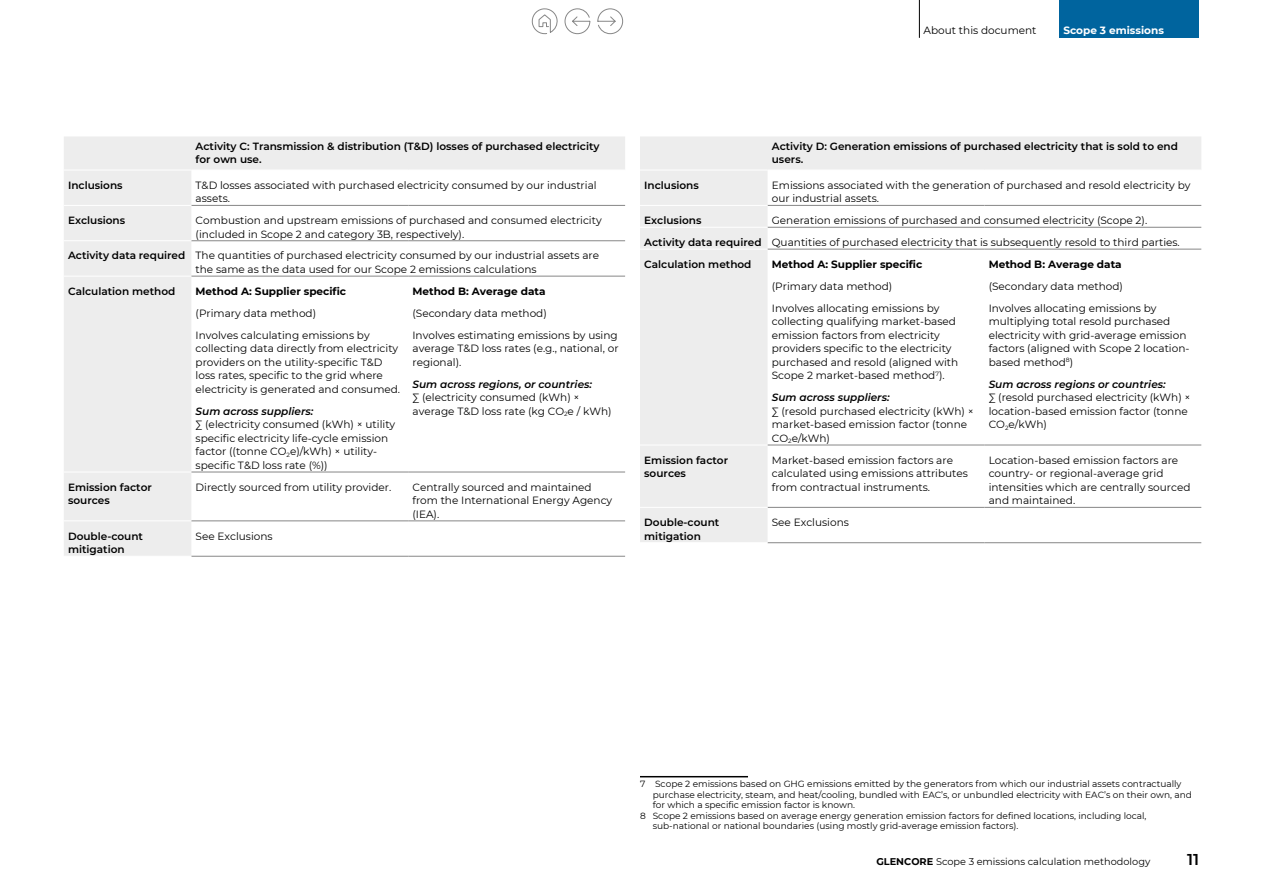
<style>
.page{position:relative;width:1263px;height:893px;background:#fff}
.page>*{position:absolute;margin:0;border:0;box-sizing:border-box;transform-origin:0 0}
.t1{font:600 15.75px "Montserrat";color:#000}
.t2{font:10.5px/13.5px "Montserrat";color:#000}
.t3{font:600 10.5px/13.5px "Montserrat";color:#000}
.t4{font:italic 600 10.5px "Montserrat";color:#000}
.t5{font:700 10.5px "Montserrat";color:#000}
.t6{font:700 10.5px "Montserrat";color:#fff}
.t7{font:9.75px "Montserrat";color:#000}
.t8{font:9px "Montserrat";color:#000}
.s1{font-weight:600}
.s2{font-weight:700}
</style>
<div class="page">
<div style="left:1059px;top:0;width:140px;height:38px;background:#00649e"></div>
<hr style="left:919px;top:0;width:1px;height:38px;background:#000">
<svg style="left:64px;top:137px;width:561px;height:419px"></svg>
<hr style="left:191px;top:472px;width:217px;height:1px;background:#878787">
<hr style="left:408px;top:472px;width:217px;height:1px;background:#878787">
<hr style="left:191px;top:521px;width:217px;height:1px;background:#878787">
<hr style="left:408px;top:521px;width:217px;height:1px;background:#878787">
<hr style="left:64px;top:170px;width:127px;height:1px;background:#fff">
<hr style="left:191px;top:170px;width:217px;height:1px;background:#fff">
<hr style="left:408px;top:170px;width:217px;height:1px;background:#fff">
<hr style="left:191px;top:205px;width:217px;height:1px;background:#878787">
<hr style="left:408px;top:205px;width:217px;height:1px;background:#878787">
<hr style="left:191px;top:240px;width:217px;height:1px;background:#878787">
<hr style="left:408px;top:240px;width:217px;height:1px;background:#878787">
<hr style="left:191px;top:276px;width:217px;height:1px;background:#878787">
<hr style="left:408px;top:276px;width:217px;height:1px;background:#878787">
<hr style="left:191px;top:556px;width:217px;height:1px;background:#878787">
<hr style="left:408px;top:556px;width:217px;height:1px;background:#878787">
<hr style="left:64px;top:205px;width:127px;height:1px;background:#fff">
<hr style="left:64px;top:240px;width:127px;height:1px;background:#fff">
<hr style="left:64px;top:276px;width:127px;height:1px;background:#fff">
<hr style="left:64px;top:472px;width:127px;height:1px;background:#fff">
<hr style="left:64px;top:521px;width:127px;height:1px;background:#fff">
<svg style="left:640px;top:137px;width:561px;height:405px"></svg>
<hr style="left:767px;top:445px;width:217px;height:1px;background:#878787">
<hr style="left:984px;top:445px;width:217px;height:1px;background:#878787">
<hr style="left:767px;top:507px;width:217px;height:1px;background:#878787">
<hr style="left:984px;top:507px;width:217px;height:1px;background:#878787">
<hr style="left:640px;top:170px;width:127px;height:1px;background:#fff">
<hr style="left:767px;top:170px;width:217px;height:1px;background:#fff">
<hr style="left:984px;top:170px;width:217px;height:1px;background:#fff">
<hr style="left:767px;top:205px;width:217px;height:1px;background:#878787">
<hr style="left:984px;top:205px;width:217px;height:1px;background:#878787">
<hr style="left:767px;top:227px;width:217px;height:1px;background:#878787">
<hr style="left:984px;top:227px;width:217px;height:1px;background:#878787">
<hr style="left:767px;top:249px;width:217px;height:1px;background:#878787">
<hr style="left:984px;top:249px;width:217px;height:1px;background:#878787">
<hr style="left:767px;top:542px;width:217px;height:1px;background:#878787">
<hr style="left:984px;top:542px;width:217px;height:1px;background:#878787">
<hr style="left:640px;top:205px;width:127px;height:1px;background:#fff">
<hr style="left:640px;top:227px;width:127px;height:1px;background:#fff">
<hr style="left:640px;top:249px;width:127px;height:1px;background:#fff">
<hr style="left:640px;top:445px;width:127px;height:1px;background:#fff">
<hr style="left:640px;top:507px;width:127px;height:1px;background:#fff">
<hr style="left:640px;top:776px;width:108px;height:1px;background:#000">
<svg style="left:531px;top:8px;width:59px;height:27px"></svg>
<svg style="left:597px;top:8px;width:26px;height:26px"></svg>
<p class="t2" style="left:924px;top:23px;width:114px">About this document</p>
<p class="t6" style="left:1063px;top:22px;width:102px">Scope 3 emissions</p>
<p class="t3" style="left:196px;top:139px;width:405px;line-height:12.8px">Activity C: Transmission &amp; distribution (T&amp;D) losses of purchased electricity for own use.</p>
<p class="t3" style="left:68px;top:178px;width:56px">Inclusions</p>
<p class="t2" style="left:196px;top:178px;width:403px">T&amp;D losses associated with purchased electricity consumed by our industrial assets.</p>
<p class="t3" style="left:68px;top:213px;width:59px">Exclusions</p>
<p class="t2" style="left:196px;top:213px;width:408px">Combustion and upstream emissions of purchased and consumed electricity (included in Scope 2 and category 3B, respectively).</p>
<p class="t2" style="left:196px;top:249px;width:405px;text-indent:-128px"><span class="s1">Activity data required</span> The quantities of purchased electricity consumed by our industrial assets are the same as the data used for our Scope 2 emissions calculations</p>
<p class="t3" style="left:68px;top:284px;width:109px">Calculation method</p>
<p class="t5" style="left:196px;top:283px;width:152px">Method A: Supplier specific</p>
<p class="t2" style="left:196px;top:302px;width:176px;line-height:22px">(Primary data method)<br>Involves calculating emissions by</p>
<p class="t2" style="left:196px;top:341px;width:206px">collecting data directly from electricity providers on the utility-specific T&amp;D loss rates, specific to the grid where electricity is generated and consumed.</p>
<p class="t4" style="left:196px;top:404px;width:119px">Sum across suppliers:</p>
<p class="t2" style="left:196px;top:417px;width:201px">∑ (electricity consumed (kWh) × utility specific electricity life-cycle emission factor ((tonne CO<sub>2</sub>e)/kWh) × utility&shy;specific T&amp;D loss rate (%))</p>
<p class="t5" style="left:412px;top:283px;width:135px">Method B: Average data</p>
<p class="t2" style="left:412px;top:302px;width:207px;line-height:22px">(Secondary data method)<br>Involves estimating emissions by using</p>
<p class="t2" style="left:412px;top:341px;width:208px">average T&amp;D loss rates (e.g., national, or regional).</p>
<p class="t4" style="left:412px;top:377px;width:181px">Sum across regions, or countries:</p>
<p class="t2" style="left:412px;top:390px;width:201px">∑ (electricity consumed (kWh) × average T&amp;D loss rate (kg CO<sub>2</sub>e / kWh)</p>
<p class="t3" style="left:68px;top:480px;width:85px">Emission factor sources</p>
<p class="t2" style="left:196px;top:480px;width:197px">Directly sourced from utility provider.</p>
<p class="t2" style="left:412px;top:480px;width:201px">Centrally sourced and maintained from the International Energy Agency (IEA).</p>
<p class="t3" style="left:68px;top:529px;width:77px">Double-count mitigation</p>
<p class="t2" style="left:196px;top:529px;width:79px">See Exclusions</p>
<p class="t3" style="left:772px;top:139px;width:408px;line-height:12.8px">Activity D: Generation emissions of purchased electricity that is sold to end users.</p>
<p class="t3" style="left:644px;top:178px;width:56px">Inclusions</p>
<p class="t2" style="left:772px;top:178px;width:420px">Emissions associated with the generation of purchased and resold electricity by our industrial assets.</p>
<p class="t3" style="left:644px;top:213px;width:59px">Exclusions</p>
<p class="t2" style="left:644px;top:209px;width:537px;line-height:21.9px;text-indent:128px">Generation emissions of purchased and consumed electricity (Scope 2).<br><span class="s1">Activity data required</span> Quantities of purchased electricity that is subsequently resold to third parties.<br><span class="s1">Calculation method</span></p>
<p class="t5" style="left:772px;top:256px;width:152px">Method A: Supplier specific</p>
<p class="t2" style="left:772px;top:275px;width:169px;line-height:22px">(Primary data method)<br>Involves allocating emissions by</p>
<p class="t2" style="left:772px;top:314px;width:188px">collecting qualifying market-based emission factors from electricity providers specific to the electricity purchased and resold (aligned with Scope 2 market-based method<sup>7</sup>).</p>
<p class="t4" style="left:772px;top:390px;width:119px">Sum across suppliers:</p>
<p class="t2" style="left:772px;top:404px;width:203px">∑ (resold purchased electricity (kWh) × market-based emission factor (tonne<br>CO<sub>2</sub>e/kWh)</p>
<p class="t5" style="left:989px;top:256px;width:135px">Method B: Average data</p>
<p class="t2" style="left:989px;top:275px;width:169px;line-height:22px">(Secondary data method)<br>Involves allocating emissions by</p>
<p class="t2" style="left:989px;top:314px;width:202px">multiplying total resold purchased electricity with grid-average emission factors (aligned with Scope 2 location&shy;based method<sup>8</sup>)</p>
<p class="t4" style="left:989px;top:377px;width:179px">Sum across regions or countries:</p>
<p class="t2" style="left:989px;top:390px;width:203px">∑ (resold purchased electricity (kWh) × location-based emission factor (tonne<br>CO<sub>2</sub>e/kWh)</p>
<p class="t3" style="left:644px;top:453px;width:85px">Emission factor sources</p>
<p class="t2" style="left:772px;top:453px;width:198px">Market-based emission factors are calculated using emissions attributes from contractual instruments.</p>
<p class="t2" style="left:989px;top:453px;width:203px">Location-based emission factors are country- or regional-average grid intensities which are centrally sourced and maintained.</p>
<p class="t3" style="left:644px;top:515px;width:77px">Double-count mitigation</p>
<p class="t2" style="left:772px;top:515px;width:79px">See Exclusions</p>
<p class="t8" style="left:640px;top:778px;width:543px">7 Scope 2 emissions based on GHG emissions emitted by the generators from which our industrial assets contractually</p>
<p class="t8" style="left:653px;top:788px;width:541px">purchase electricity, steam, and heat/cooling, bundled with EAC’s, or unbundled electricity with EAC’s on their own, and</p>
<p class="t8" style="left:653px;top:799px;width:204px">for which a specific emission factor is known.</p>
<p class="t8" style="left:640px;top:809px;width:508px">8 Scope 2 emissions based on average energy generation emission factors for defined locations, including local,</p>
<p class="t8" style="left:653px;top:820px;width:367px">sub-national or national boundaries (using mostly grid-average emission factors).</p>
<p class="t7" style="left:876px;top:855px;width:275px"><span class="s2">GLENCORE</span> Scope 3 emissions calculation methodology</p>
<h1 class="t1" style="left:1187px;top:848px;width:14px">11</h1>
</div>
